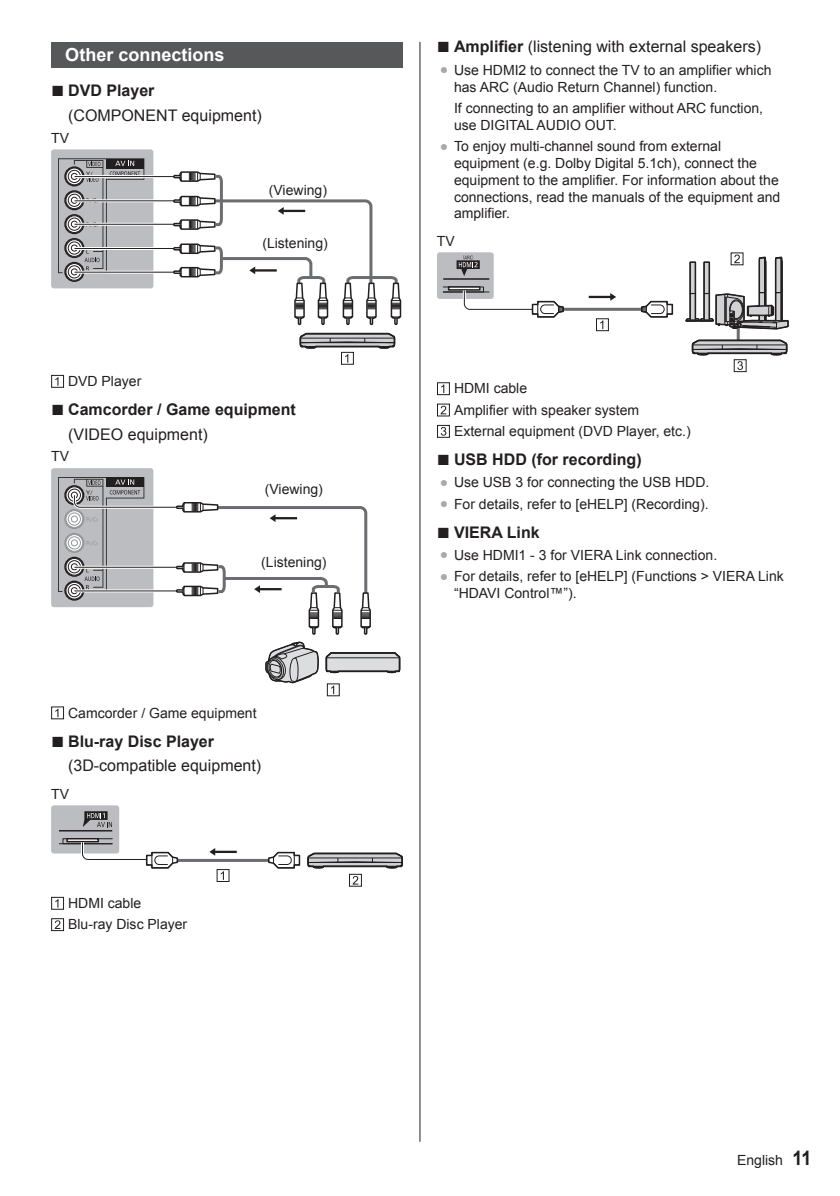
<style>
.page{position:relative;width:840px;height:1196px;background:#fff}
.page>*{position:absolute;margin:0;border:0;box-sizing:border-box;transform-origin:0 0}
.t1{font:700 18px "Arial";color:#fff}
.t2{font:16px/24.8px "Arial";color:#231f20}
.t3{font:700 16px/24.8px "Arial";color:#231f20}
.t4{font:14px/16.8px "Arial";color:#231f20}
.s1{font-weight:700;font-size:22px}
.s2{font-weight:700}
.s3{font-size:22px}
.s4{font-weight:400}
.s5{color:#a8a9ad}
.s6{font-weight:700;font-size:20px}
</style>
<div class="page">
<hr style="left:419px;top:42px;width:1px;height:1100px;background:#231f20">
<hr style="left:736px;top:327px;width:3px;height:19px;background:#6c6d70">
<div style="left:437px;top:252px;width:56px;height:47px;background:#bcbdc0;border-radius:3px"></div>
<svg style="left:456px;top:255px;width:23px;height:21px"></svg>
<hr style="left:443px;top:278px;width:46px;height:2px;background:#231f20">
<div style="left:442px;top:286px;width:42px;height:6px;border:1px solid #231f20"></div>
<div style="left:447px;top:286px;width:33px;height:5px;border:2px solid #231f20"></div>
<svg style="left:588px;top:293px;width:28px;height:8px"></svg>
<svg style="left:564px;top:307px;width:76px;height:1px"></svg>
<hr style="left:554px;top:308px;width:95px;height:3px;background:#6c6d70">
<svg style="left:640px;top:300px;width:33px;height:18px"></svg>
<svg style="left:461px;top:287px;width:103px;height:31px"></svg>
<div style="left:733px;top:359px;width:13px;height:13px;border:1px solid #231f20"></div>
<svg style="left:691px;top:340px;width:96px;height:30px"></svg>
<div style="left:595px;top:318px;width:13px;height:13px;border:1px solid #231f20"></div>
<svg style="left:600px;top:320px;width:3px;height:9px"></svg>
<svg style="left:685px;top:252px;width:103px;height:78px"></svg>
<div style="left:437px;top:382px;width:13px;height:13px;border:1px solid #231f20"></div>
<svg style="left:441px;top:384px;width:3px;height:9px"></svg>
<div style="left:437px;top:404px;width:13px;height:12px;border:1px solid #231f20"></div>
<svg style="left:440px;top:406px;width:6px;height:8px"></svg>
<div style="left:437px;top:425px;width:13px;height:13px;border:1px solid #231f20"></div>
<svg style="left:440px;top:427px;width:6px;height:9px"></svg>
<div style="left:51px;top:42px;width:352px;height:25px;background:#57585a"></div>
<div style="left:51px;top:149px;width:102px;height:139px;background:#bcbdc0;border-radius:3px"></div>
<svg style="left:58px;top:158px;width:86px;height:115px"></svg>
<svg style="left:65px;top:263px;width:19px;height:18px"></svg>
<div style="left:64px;top:262px;width:20px;height:20px;border:2px solid #231f20;border-radius:50%"></div>
<div style="left:65px;top:263px;width:18px;height:18px;border:1px solid #231f20;border-radius:50%"></div>
<div style="left:68px;top:265px;width:13px;height:13px;border:1px solid #231f20;border-radius:50%"></div>
<div style="left:71px;top:268px;width:7px;height:7px;border:1px solid #231f20;border-radius:50%"></div>
<svg style="left:65px;top:239px;width:19px;height:18px"></svg>
<div style="left:64px;top:238px;width:20px;height:20px;border:2px solid #231f20;border-radius:50%"></div>
<div style="left:65px;top:239px;width:18px;height:18px;border:1px solid #231f20;border-radius:50%"></div>
<div style="left:68px;top:241px;width:13px;height:14px;border:1px solid #231f20;border-radius:50%"></div>
<div style="left:71px;top:244px;width:7px;height:8px;border:1px solid #231f20;border-radius:50%"></div>
<svg style="left:65px;top:215px;width:19px;height:18px"></svg>
<div style="left:64px;top:214px;width:20px;height:20px;border:2px solid #231f20;border-radius:50%"></div>
<div style="left:65px;top:215px;width:18px;height:18px;border:1px solid #231f20;border-radius:50%"></div>
<div style="left:68px;top:218px;width:13px;height:13px;border:1px solid #231f20;border-radius:50%"></div>
<div style="left:71px;top:221px;width:7px;height:7px;border:1px solid #231f20;border-radius:50%"></div>
<svg style="left:65px;top:191px;width:19px;height:19px"></svg>
<div style="left:64px;top:190px;width:20px;height:20px;border:2px solid #231f20;border-radius:50%"></div>
<div style="left:65px;top:191px;width:18px;height:18px;border:1px solid #231f20;border-radius:50%"></div>
<div style="left:68px;top:194px;width:13px;height:13px;border:1px solid #231f20;border-radius:50%"></div>
<div style="left:71px;top:197px;width:7px;height:7px;border:1px solid #231f20;border-radius:50%"></div>
<svg style="left:65px;top:167px;width:19px;height:19px"></svg>
<div style="left:64px;top:166px;width:20px;height:20px;border:2px solid #231f20;border-radius:50%"></div>
<div style="left:65px;top:168px;width:18px;height:17px;border:1px solid #231f20;border-radius:50%"></div>
<div style="left:68px;top:170px;width:13px;height:13px;border:1px solid #231f20;border-radius:50%"></div>
<div style="left:71px;top:173px;width:7px;height:7px;border:1px solid #231f20;border-radius:50%"></div>
<hr style="left:74px;top:271px;width:113px;height:3px;background:#fff">
<hr style="left:74px;top:272px;width:113px;height:1px;background:#231f20">
<hr style="left:74px;top:247px;width:113px;height:3px;background:#fff">
<hr style="left:74px;top:248px;width:113px;height:1px;background:#231f20">
<hr style="left:74px;top:223px;width:113px;height:3px;background:#fff">
<hr style="left:74px;top:224px;width:113px;height:1px;background:#231f20">
<hr style="left:74px;top:199px;width:113px;height:3px;background:#fff">
<hr style="left:74px;top:200px;width:113px;height:1px;background:#231f20">
<hr style="left:74px;top:175px;width:113px;height:3px;background:#fff">
<hr style="left:74px;top:176px;width:113px;height:1px;background:#231f20">
<svg style="left:172px;top:171px;width:229px;height:155px"></svg>
<div style="left:341px;top:352px;width:13px;height:13px;border:1px solid #231f20"></div>
<svg style="left:299px;top:334px;width:97px;height:29px"></svg>
<div style="left:51px;top:375px;width:13px;height:13px;border:1px solid #231f20"></div>
<svg style="left:55px;top:377px;width:3px;height:9px"></svg>
<div style="left:51px;top:468px;width:102px;height:139px;background:#bcbdc0;border-radius:3px"></div>
<svg style="left:58px;top:477px;width:343px;height:217px"></svg>
<div style="left:51px;top:706px;width:13px;height:13px;border:1px solid #231f20"></div>
<svg style="left:55px;top:709px;width:3px;height:8px"></svg>
<div style="left:51px;top:805px;width:68px;height:48px;background:#bcbdc0;border-radius:3px"></div>
<svg style="left:83px;top:811px;width:29px;height:16px"></svg>
<hr style="left:59px;top:843px;width:53px;height:1px;background:#231f20">
<hr style="left:59px;top:830px;width:53px;height:1px;background:#231f20">
<div style="left:62px;top:838px;width:51px;height:6px;border:1px solid #231f20"></div>
<div style="left:66px;top:838px;width:33px;height:4px;border:2px solid #231f20"></div>
<hr style="left:177px;top:859px;width:92px;height:3px;background:#6c6d70">
<svg style="left:79px;top:839px;width:100px;height:30px"></svg>
<svg style="left:209px;top:848px;width:28px;height:8px"></svg>
<div style="left:216px;top:869px;width:13px;height:13px;border:1px solid #231f20"></div>
<svg style="left:221px;top:871px;width:3px;height:9px"></svg>
<div style="left:349px;top:874px;width:13px;height:13px;border:1px solid #231f20"></div>
<svg style="left:267px;top:851px;width:136px;height:34px"></svg>
<div style="left:51px;top:897px;width:13px;height:13px;border:1px solid #231f20"></div>
<svg style="left:55px;top:899px;width:3px;height:9px"></svg>
<div style="left:51px;top:918px;width:13px;height:13px;border:1px solid #231f20"></div>
<svg style="left:55px;top:920px;width:5px;height:9px"></svg>
<p class="t1" style="left:65px;top:45px;width:161px">Other connections</p>
<p class="t2" style="left:68px;top:78px;width:195px;text-indent:-17px"><span class="s1">■</span> <span class="s2">DVD Player </span>(COMPONENT equipment)</p>
<p class="t4" style="left:51px;top:129px;width:19px">TV</p>
<p class="t4" style="left:269px;top:182px;width:60px">(Viewing)</p>
<p class="t4" style="left:262px;top:235px;width:67px">(Listening)</p>
<p class="t4" style="left:68px;top:373px;width:75px">DVD Player</p>
<p class="t3" style="left:68px;top:397px;width:229px;text-indent:-17px"><span class="s3">■</span> Camcorder / Game equipment <span class="s4">(VIDEO equipment)</span></p>
<p class="t4" style="left:51px;top:448px;width:19px">TV</p>
<p class="t4" style="left:265px;top:481px;width:60px">(Viewing)</p>
<p class="t4" style="left:261px;top:553px;width:67px">(Listening)</p>
<p class="t4" style="left:68px;top:704px;width:190px">Camcorder / Game equipment</p>
<p class="t2" style="left:68px;top:729px;width:194px;text-indent:-17px"><span class="s1">■</span> <span class="s2">Blu-ray Disc Player </span>(3D-compatible equipment)</p>
<p class="t4" style="left:51px;top:785px;width:19px">TV</p>
<p class="t4" style="left:68px;top:892px;width:121px;line-height:21.4px">HDMI cable<br>Blu-ray Disc Player</p>
<p class="t2" style="left:437px;top:35px;width:325px"><span class="s1">■</span> <span class="s2">Amplifier</span> (listening with external speakers)</p>
<p class="t4" style="left:454px;top:62px;width:319px;text-indent:-14px"><span class="s5">●</span> Use HDMI2 to connect the TV to an amplifier which has ARC (Audio Return Channel) function.</p>
<p class="t4" style="left:454px;top:100px;width:310px">If connecting to an amplifier without ARC function, use DIGITAL AUDIO OUT.</p>
<p class="t4" style="left:454px;top:138px;width:328px;text-indent:-14px"><span class="s5">●</span> To enjoy multi-channel sound from external equipment (e.g. Dolby Digital 5.1ch), connect the equipment to the amplifier. For information about the connections, read the manuals of the equipment and amplifier.</p>
<p class="t4" style="left:437px;top:232px;width:19px">TV</p>
<p class="t4" style="left:454px;top:378px;width:238px;line-height:21.4px">HDMI cable<br>Amplifier with speaker system<br>External equipment (DVD Player, etc.)</p>
<p class="t3" style="left:437px;top:447px;width:206px"><span class="s3">■</span> USB HDD (for recording)</p>
<p class="t4" style="left:439px;top:474px;width:271px"><span class="s5">●</span> Use USB 3 for connecting the USB HDD.</p>
<p class="t4" style="left:439px;top:495px;width:270px"><span class="s5">●</span> For details, refer to [eHELP] (Recording).</p>
<p class="t3" style="left:437px;top:520px;width:104px"><span class="s3">■</span> VIERA Link</p>
<p class="t4" style="left:439px;top:547px;width:279px"><span class="s5">●</span> Use HDMI1 - 3 for VIERA Link connection.</p>
<p class="t4" style="left:454px;top:568px;width:331px;text-indent:-14px"><span class="s5">●</span> For details, refer to [eHELP] (Functions &gt; VIERA Link “HDAVI Control™”).</p>
<p class="t4" style="left:737px;top:1151px;width:76px">English <span class="s6">11</span></p>
</div>
